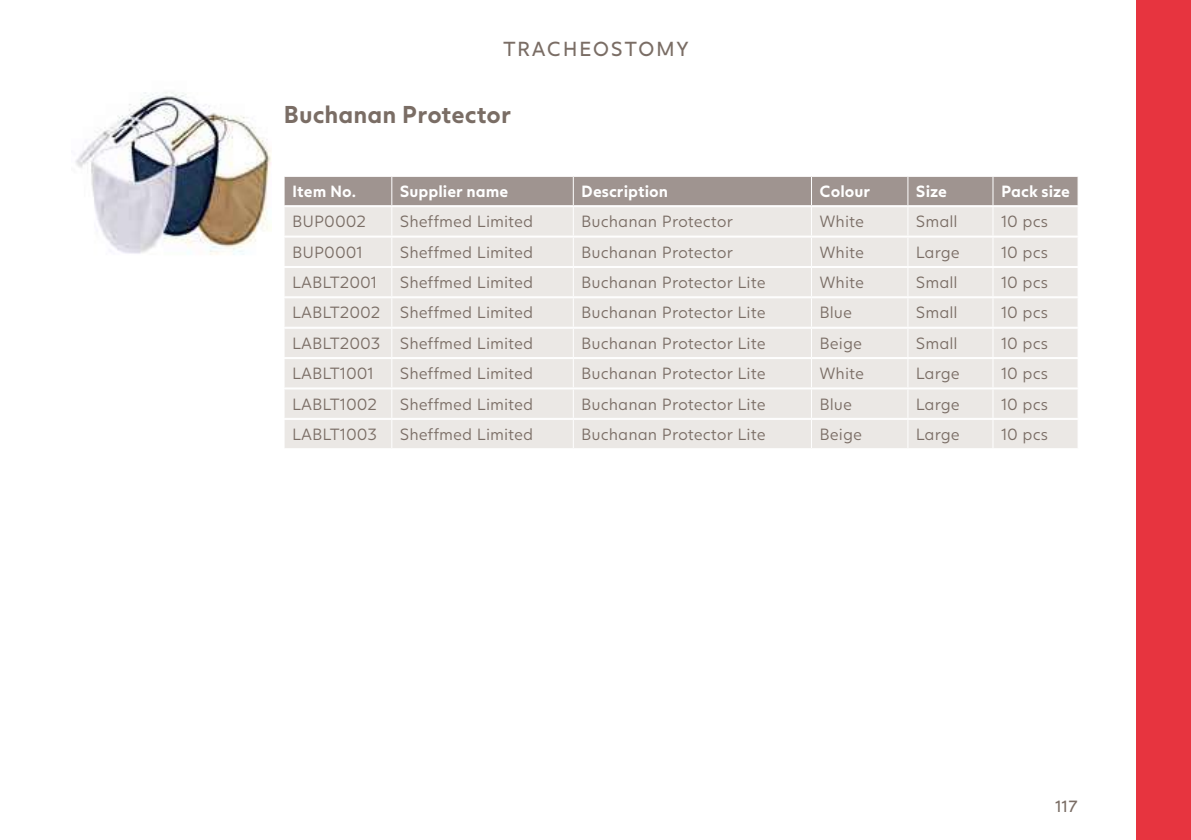
<style>
.page{position:relative;width:1191px;height:840px;background:#fff}
.page>*{position:absolute;margin:0;border:0;box-sizing:border-box;transform-origin:0 0}
.t1{font:700 24px "Juli Sans";color:#7a6d65}
.t2{font:20px "Juli Sans";letter-spacing:.075em;color:#7a6d65}
.t3{font:300 16px "Juli Sans";color:#7a6d65}
.t4{font:700 16px "Juli Sans";color:#fff}
.t5{font:16px "Juli Sans";color:#7a6d65}
</style>
<div class="page">
<div style="left:1136px;top:0;width:55px;height:839px;background:#e7343f"></div>
<svg style="left:284px;top:176px;width:794px;height:272px;background:#e4e0dd"></svg>
<img style="left:75px;top:92px;width:197px;height:163px">
<p class="t2" style="left:503px;top:37px;width:187px">TRACHEOSTOMY</p>
<h1 class="t1" style="left:283px;top:100px;width:229px">Buchanan Protector</h1>
<p class="t4" style="left:292px;top:181px;width:66px">Item No.</p>
<p class="t4" style="left:400px;top:181px;width:110px">Supplier name</p>
<p class="t4" style="left:581px;top:181px;width:88px">Description</p>
<p class="t4" style="left:819px;top:181px;width:52px">Colour</p>
<p class="t4" style="left:916px;top:181px;width:33px">Size</p>
<p class="t4" style="left:1001px;top:181px;width:71px">Pack size</p>
<p class="t3" style="left:292px;top:212px;width:75px">BUP0002</p>
<p class="t3" style="left:400px;top:212px;width:135px">Sheffmed Limited</p>
<p class="t3" style="left:581px;top:212px;width:153px">Buchanan Protector</p>
<p class="t3" style="left:819px;top:212px;width:46px">White</p>
<p class="t3" style="left:916px;top:212px;width:43px">Small</p>
<p class="t3" style="left:1001px;top:212px;width:49px">10 pcs</p>
<p class="t3" style="left:292px;top:242px;width:72px">BUP0001</p>
<p class="t3" style="left:400px;top:242px;width:135px">Sheffmed Limited</p>
<p class="t3" style="left:581px;top:242px;width:153px">Buchanan Protector</p>
<p class="t3" style="left:819px;top:242px;width:46px">White</p>
<p class="t3" style="left:916px;top:242px;width:45px">Large</p>
<p class="t3" style="left:1001px;top:242px;width:49px">10 pcs</p>
<p class="t3" style="left:292px;top:273px;width:86px">LABLT2001</p>
<p class="t3" style="left:400px;top:273px;width:135px">Sheffmed Limited</p>
<p class="t3" style="left:581px;top:273px;width:186px">Buchanan Protector Lite</p>
<p class="t3" style="left:819px;top:273px;width:46px">White</p>
<p class="t3" style="left:916px;top:273px;width:43px">Small</p>
<p class="t3" style="left:1001px;top:273px;width:49px">10 pcs</p>
<p class="t3" style="left:292px;top:303px;width:243px">LABLT2002 Sheffmed Limited</p>
<p class="t3" style="left:581px;top:303px;width:186px">Buchanan Protector Lite</p>
<p class="t3" style="left:819px;top:303px;width:34px">Blue</p>
<p class="t3" style="left:916px;top:303px;width:43px">Small</p>
<p class="t3" style="left:1001px;top:303px;width:49px">10 pcs</p>
<p class="t3" style="left:292px;top:333px;width:243px">LABLT2003 Sheffmed Limited</p>
<p class="t3" style="left:581px;top:333px;width:186px">Buchanan Protector Lite</p>
<p class="t3" style="left:819px;top:333px;width:44px">Beige</p>
<p class="t3" style="left:916px;top:333px;width:43px">Small</p>
<p class="t3" style="left:1001px;top:333px;width:49px">10 pcs</p>
<p class="t3" style="left:292px;top:364px;width:83px">LABLT1001</p>
<p class="t3" style="left:400px;top:364px;width:135px">Sheffmed Limited</p>
<p class="t3" style="left:581px;top:364px;width:186px">Buchanan Protector Lite</p>
<p class="t3" style="left:819px;top:364px;width:46px">White</p>
<p class="t3" style="left:916px;top:364px;width:45px">Large</p>
<p class="t3" style="left:1001px;top:364px;width:49px">10 pcs</p>
<p class="t3" style="left:292px;top:394px;width:86px">LABLT1002</p>
<p class="t3" style="left:400px;top:394px;width:135px">Sheffmed Limited</p>
<p class="t3" style="left:581px;top:394px;width:186px">Buchanan Protector Lite</p>
<p class="t3" style="left:819px;top:394px;width:34px">Blue</p>
<p class="t3" style="left:916px;top:394px;width:45px">Large</p>
<p class="t3" style="left:1001px;top:394px;width:49px">10 pcs</p>
<p class="t3" style="left:292px;top:424px;width:87px">LABLT1003</p>
<p class="t3" style="left:400px;top:424px;width:135px">Sheffmed Limited</p>
<p class="t3" style="left:581px;top:424px;width:186px">Buchanan Protector Lite</p>
<p class="t3" style="left:819px;top:424px;width:44px">Beige</p>
<p class="t3" style="left:916px;top:424px;width:45px">Large</p>
<p class="t3" style="left:1001px;top:424px;width:49px">10 pcs</p>
<p class="t5" style="left:1055px;top:796px;width:24px">117</p>
</div>
